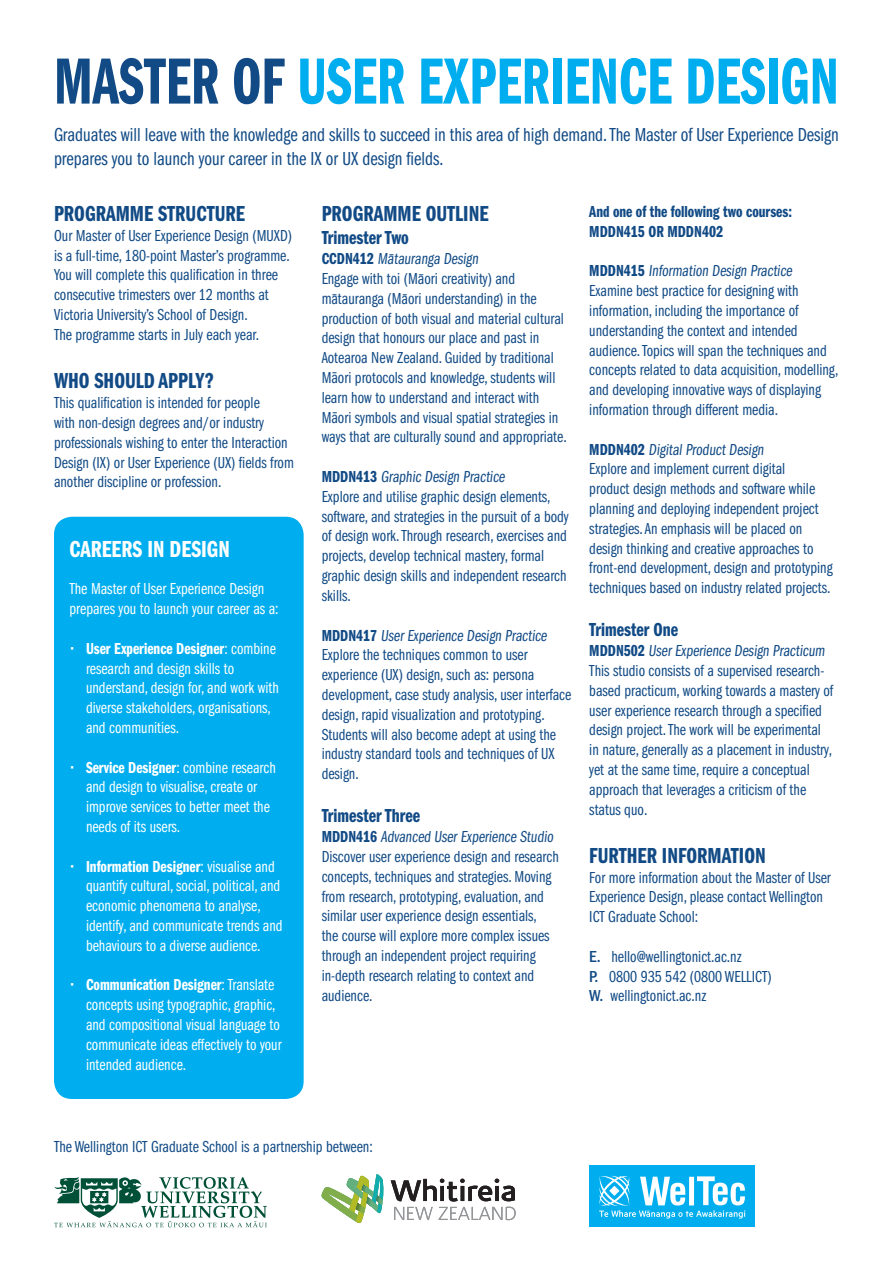
<style>
.page{position:relative;width:893px;height:1263px;background:#fff}
.page>*{position:absolute;margin:0;border:0;box-sizing:border-box;transform-origin:0 0}
.t1{font:67.5px "ITC Franklin Gothic Std Dm Cp";color:#00aeef;scale:.91 1}
.t2{font:24px "ITC Franklin Gothic Std Dm Cp";color:#fff}
.t3{font:22.5px "ITC Franklin Gothic Std Dm Cp";color:#114a85}
.t4{font:19.5px/23.4px "ITC Franklin Gothic Std Bk Cp";color:#114a85}
.t5{font:19.5px "ITC Franklin Gothic Std Dm Cp";color:#114a85}
.t6{font:18px "ITC Franklin Gothic Std Bk Cp";color:#114a85}
.t7{font:16.5px/19.8px "ITC Franklin Gothic Std Bk Cp";color:#114a85}
.t8{font:16.5px/19.8px "ITC Franklin Gothic Std Bk Cp";color:#fff}
.t9{font:16.5px/19.8px "ITC Franklin Gothic Std Dm Cp";color:#114a85}
.s1{color:#114a85}
.s2{font-family:"ITC Franklin Gothic Std Dm Cp"}
.s3{font-family:"ITC Franklin Gothic Std";font-weight:500;font-stretch:condensed}
</style>
<div class="page">
<div style="left:54px;top:517px;width:250px;height:582px;background:#00aeef;border-radius:18px"></div>
<div style="left:589px;top:1165px;width:166px;height:62px;background:#00aeef"></div>
<svg style="left:599px;top:1175px;width:146px;height:43px"></svg>
<svg style="left:391px;top:1179px;width:125px;height:41px"></svg>
<svg style="left:322px;top:1174px;width:62px;height:49px"></svg>
<svg style="left:54px;top:1177px;width:213px;height:50px"></svg>
<p class="t1" style="left:54px;top:44px;width:864px"><span class="s1">MASTER OF</span> USER EXPERIENCE DESIGN</p>
<p class="t4" style="left:54px;top:123px;width:786px">Graduates will leave with the knowledge and skills to succeed in this area of high demand. The Master of User Experience Design prepares you to launch your career in the IX or UX design fields.</p>
<p class="t3" style="left:54px;top:201px;width:193px">PROGRAMME STRUCTURE</p>
<p class="t7" style="left:54px;top:226px;width:240px">Our Master of User Experience Design (MUXD) is a full-time, 180-point Master’s programme.<br>You will complete this qualification in three consecutive trimesters over 12 months at Victoria University’s School of Design.</p>
<p class="t7" style="left:54px;top:325px;width:207px">The programme starts in July each year.</p>
<p class="t3" style="left:54px;top:369px;width:162px">WHO SHOULD APPLY?</p>
<p class="t7" style="left:54px;top:393px;width:241px">This qualification is intended for people<br>with non-design degrees and/or industry professionals wishing to enter the Interaction Design (IX) or User Experience (UX) fields from another discipline or profession.</p>
<p class="t9" style="left:589px;top:202px;width:204px">And one of the following two courses:<br>MDDN415 OR MDDN402</p>
<p class="t7" style="left:589px;top:261px;width:207px"><span class="s2">MDDN415</span> Information Design Practice</p>
<p class="t7" style="left:589px;top:281px;width:251px">Examine best practice for designing with information, including the importance of understanding the context and intended audience. Topics will span the techniques and concepts related to data acquisition, modelling, and developing innovative ways of displaying information through different media.</p>
<p class="t7" style="left:589px;top:439px;width:178px"><span class="s2">MDDN402</span> Digital Product Design</p>
<p class="t7" style="left:589px;top:459px;width:245px">Explore and implement current digital<br>product design methods and software while planning and deploying independent project strategies. An emphasis will be placed on design thinking and creative approaches to front-end development, design and prototyping techniques based on industry related projects.</p>
<p class="t5" style="left:589px;top:619px;width:90px">Trimester One</p>
<p class="t7" style="left:589px;top:641px;width:246px"><span class="s2">MDDN502</span> User Experience Design Practicum This studio consists of a supervised research&shy;based practicum, working towards a mastery of user experience research through a specified design project. The work will be experimental in nature, generally as a placement in industry, yet at the same time, require a conceptual approach that leverages a criticism of the status quo.</p>
<p class="t3" style="left:589px;top:843px;width:178px">FURTHER INFORMATION</p>
<p class="t7" style="left:589px;top:867px;width:243px">For more information about the Master of User<br>Experience Design, please contact Wellington<br>ICT Graduate School:</p>
<p class="t7" style="left:589px;top:947px;width:154px"><span class="s3">E.</span> hello@wellingtonict.ac.nz</p>
<p class="t7" style="left:589px;top:966px;width:184px"><span class="s3">P.</span> 0800 935 542 (0800 WELLICT)</p>
<p class="t7" style="left:589px;top:986px;width:119px"><span class="s3">W.</span> wellingtonict.ac.nz</p>
<p class="t3" style="left:322px;top:201px;width:168px">PROGRAMME OUTLINE</p>
<p class="t5" style="left:322px;top:227px;width:89px">Trimester Two</p>
<p class="t7" style="left:322px;top:249px;width:160px"><span class="s2">CCDN412</span> Matauranga Design</p>
<p class="t7" style="left:322px;top:269px;width:247px">Engage with toi (Maori creativity) and matauranga (Maori understanding) in the production of both visual and material cultural design that honours our place and past in Aotearoa New Zealand. Guided by traditional Maori protocols and knowledge, students will learn how to understand and interact with Maori symbols and visual spatial strategies in ways that are culturally sound and appropriate.</p>
<p class="t7" style="left:322px;top:467px;width:187px"><span class="s2">MDDN413</span> Graphic Design Practice</p>
<p class="t7" style="left:322px;top:487px;width:249px">Explore and utilise graphic design elements, software, and strategies in the pursuit of a body of design work. Through research, exercises and projects, develop technical mastery, formal graphic design skills and independent research skills.</p>
<p class="t7" style="left:322px;top:625px;width:229px"><span class="s2">MDDN417</span> User Experience Design Practice</p>
<p class="t7" style="left:322px;top:645px;width:251px">Explore the techniques common to user experience (UX) design, such as: persona development, case study analysis, user interface design, rapid visualization and prototyping.<br>Students will also become adept at using the industry standard tools and techniques of UX design.</p>
<p class="t5" style="left:322px;top:805px;width:100px">Trimester Three</p>
<p class="t7" style="left:322px;top:827px;width:235px"><span class="s2">MDDN416</span> Advanced User Experience Studio</p>
<p class="t7" style="left:322px;top:847px;width:239px">Discover user experience design and research concepts, techniques and strategies. Moving from research, prototyping, evaluation, and similar user experience design essentials,<br>the course will explore more complex issues through an independent project requiring in-depth research relating to context and audience.</p>
<p class="t6" style="left:387px;top:250px;width:10px">¯</p>
<p class="t6" style="left:417px;top:270px;width:10px">¯</p>
<p class="t6" style="left:331px;top:290px;width:10px">¯</p>
<p class="t6" style="left:401px;top:290px;width:10px">¯</p>
<p class="t6" style="left:331px;top:369px;width:10px">¯</p>
<p class="t6" style="left:331px;top:408px;width:10px">¯</p>
<p class="t2" style="left:69px;top:535px;width:162px">CAREERS IN DESIGN</p>
<p class="t8" style="left:69px;top:579px;width:211px">The Master of User Experience Design prepares you to launch your career as a:</p>
<p class="t8" style="left:86px;top:639px;width:194px;text-indent:-15px"><span class="s2">• User Experience Designer</span>: combine research and design skills to understand, design for, and work with diverse stakeholders, organisations, and communities.</p>
<p class="t8" style="left:86px;top:757px;width:191px;text-indent:-15px"><span class="s2">• Service Designer</span>: combine research and design to visualise, create or improve services to better meet the needs of its users.</p>
<p class="t8" style="left:86px;top:856px;width:198px;text-indent:-15px"><span class="s2">• Information Designer</span>: visualise and quantify cultural, social, political, and economic phenomena to analyse, identify, and communicate trends and behaviours to a diverse audience.</p>
<p class="t8" style="left:86px;top:975px;width:197px;text-indent:-15px"><span class="s2">• Communication Designer</span>: Translate concepts using typographic, graphic, and compositional visual language to communicate ideas effectively to your intended audience.</p>
<p class="t7" style="left:54px;top:1137px;width:320px">The Wellington ICT Graduate School is a partnership between:</p>
</div>
